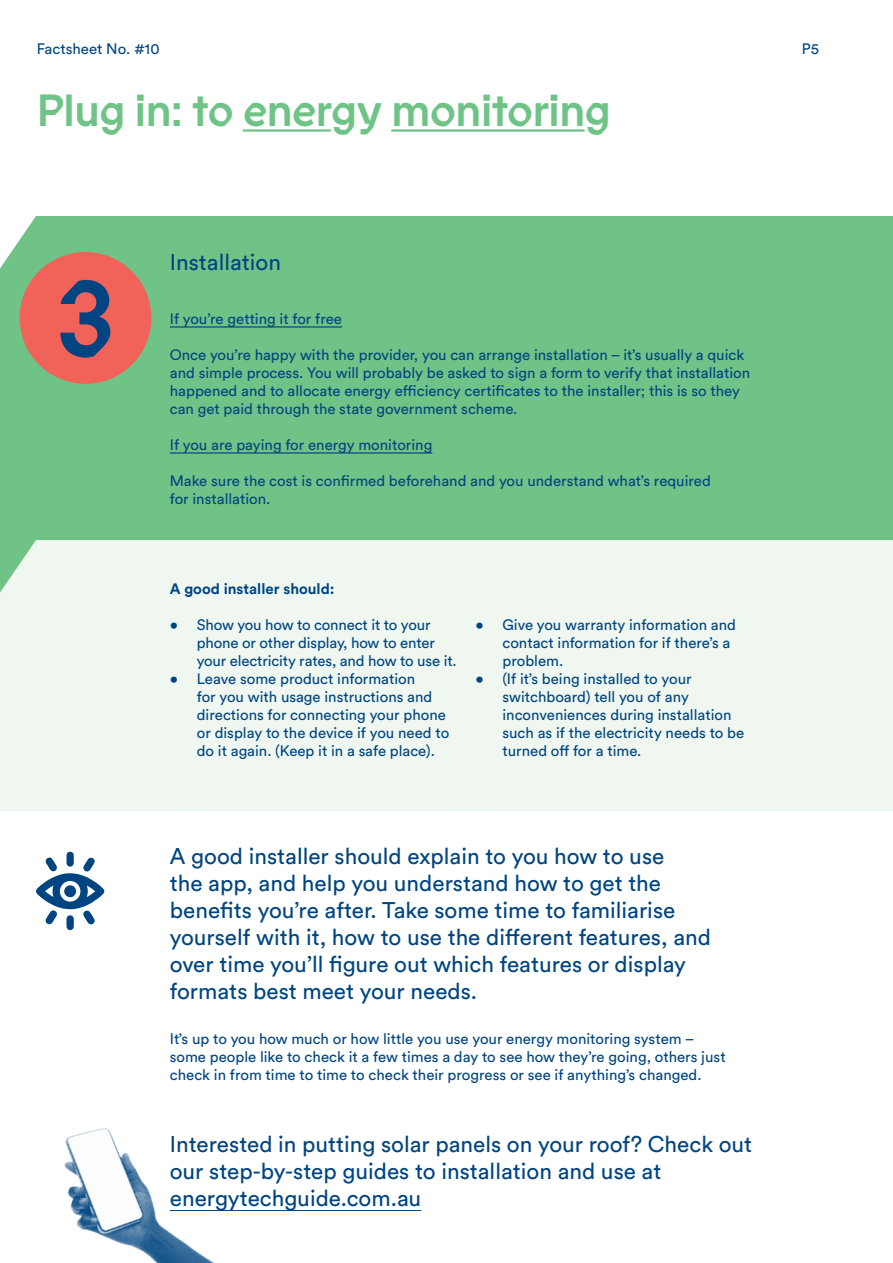
<style>
.page{position:relative;width:893px;height:1263px;background:#fff}
.page>*{position:absolute;margin:0;border:0;box-sizing:border-box;transform-origin:0 0}
.Feature_Numbers_-_Bl{font:500 108px "Prophet";color:#004581}
.Titles_-_Small{font:500 45px "Prophet";letter-spacing:-.025em;color:#6fc386}
.Large_Body{font:22.5px/27px "Circular Std";color:#004581}
.Body_-_Underline{font:15px/18px "Circular Std";color:#004581}
.Body{font:15px/18px "Circular Std";color:#004581}
.Body_-_Bold{font:700 15px "Circular Std";color:#004581}
</style>
<div class="page">
<img style="left:64px;top:1128px;width:160px;height:135px">
<div style="left:0;top:216px;width:893px;height:324px;background:#6fc386"></div>
<div style="left:0;top:540px;width:893px;height:271px;background:#eff7f0"></div>
<div style="left:20px;top:252px;width:131px;height:132px;background:#f16359;border-radius:50%"></div>
<hr style="left:170px;top:326px;width:172px;height:2px;background:#004581">
<hr style="left:170px;top:452px;width:262px;height:2px;background:#004581">
<hr style="left:170px;top:1210px;width:251px;height:1px;background:#004581">
<svg style="left:36px;top:852px;width:69px;height:78px"></svg>
<div style="left:64px;top:885px;width:12px;height:12px;background:#004581;border-radius:50%"></div>
<hr style="left:243px;top:129px;width:88px;height:3px;background:#6fc386">
<hr style="left:391px;top:129px;width:194px;height:3px;background:#6fc386">
<p class="Body_-_Underline" style="left:37px;top:40px;width:124px">Factsheet No. #10</p>
<p class="Body_-_Underline" style="left:802px;top:40px;width:19px">P5</p>
<p class="Titles_-_Small" style="left:36px;top:79px;width:577px">Plug in: to energy monitoring</p>
<p class="Feature_Numbers_-_Bl" style="left:55px;top:245px;width:63px">3</p>
<p class="Large_Body" style="left:170px;top:248px;width:113px">Installation</p>
<p class="Body_-_Underline" style="left:170px;top:310px;width:174px">If you’re getting it for free</p>
<p class="Body_-_Underline" style="left:170px;top:346px;width:582px">Once you’re happy with the provider, you can arrange installation – it’s usually a quick and simple process. You will probably be asked to sign a form to verify that installation happened and to allocate energy efficiency certificates to the installer; this is so they can get paid through the state government scheme.</p>
<p class="Body_-_Underline" style="left:170px;top:436px;width:264px">If you are paying for energy monitoring</p>
<p class="Body" style="left:170px;top:472px;width:542px">Make sure the cost is confirmed beforehand and you understand what’s required for installation.</p>
<p class="Body_-_Bold" style="left:170px;top:579px;width:166px">A good installer should:</p>
<p class="Body_-_Underline" style="left:197px;top:616px;width:261px;text-indent:-27px">• Show you how to connect it to your phone or other display, how to enter your electricity rates, and how to use it.</p>
<p class="Body_-_Underline" style="left:197px;top:670px;width:254px;text-indent:-27px">• Leave some product information<br>for you with usage instructions and directions for connecting your phone or display to the device if you need to do it again. (Keep it in a safe place).</p>
<p class="Body_-_Underline" style="left:502px;top:616px;width:235px;text-indent:-27px">• Give you warranty information and contact information for if there’s a problem.</p>
<p class="Body_-_Underline" style="left:502px;top:670px;width:243px;text-indent:-27px">• (If it’s being installed to your switchboard) tell you of any inconveniences during installation such as if the electricity needs to be turned off for a time.</p>
<p class="Large_Body" style="left:170px;top:842px;width:543px">A good installer should explain to you how to use<br>the app, and help you understand how to get the benefits you’re after. Take some time to familiarise yourself with it, how to use the different features, and over time you’ll figure out which features or display formats best meet your needs.</p>
<p class="Body" style="left:170px;top:1030px;width:557px">It’s up to you how much or how little you use your energy monitoring system – some people like to check it a few times a day to see how they’re going, others just check in from time to time to check their progress or see if anything’s changed.</p>
<p class="Large_Body" style="left:170px;top:1130px;width:584px">Interested in putting solar panels on your roof? Check out our step-by-step guides to installation and use at energytechguide.com.au</p>
</div>
